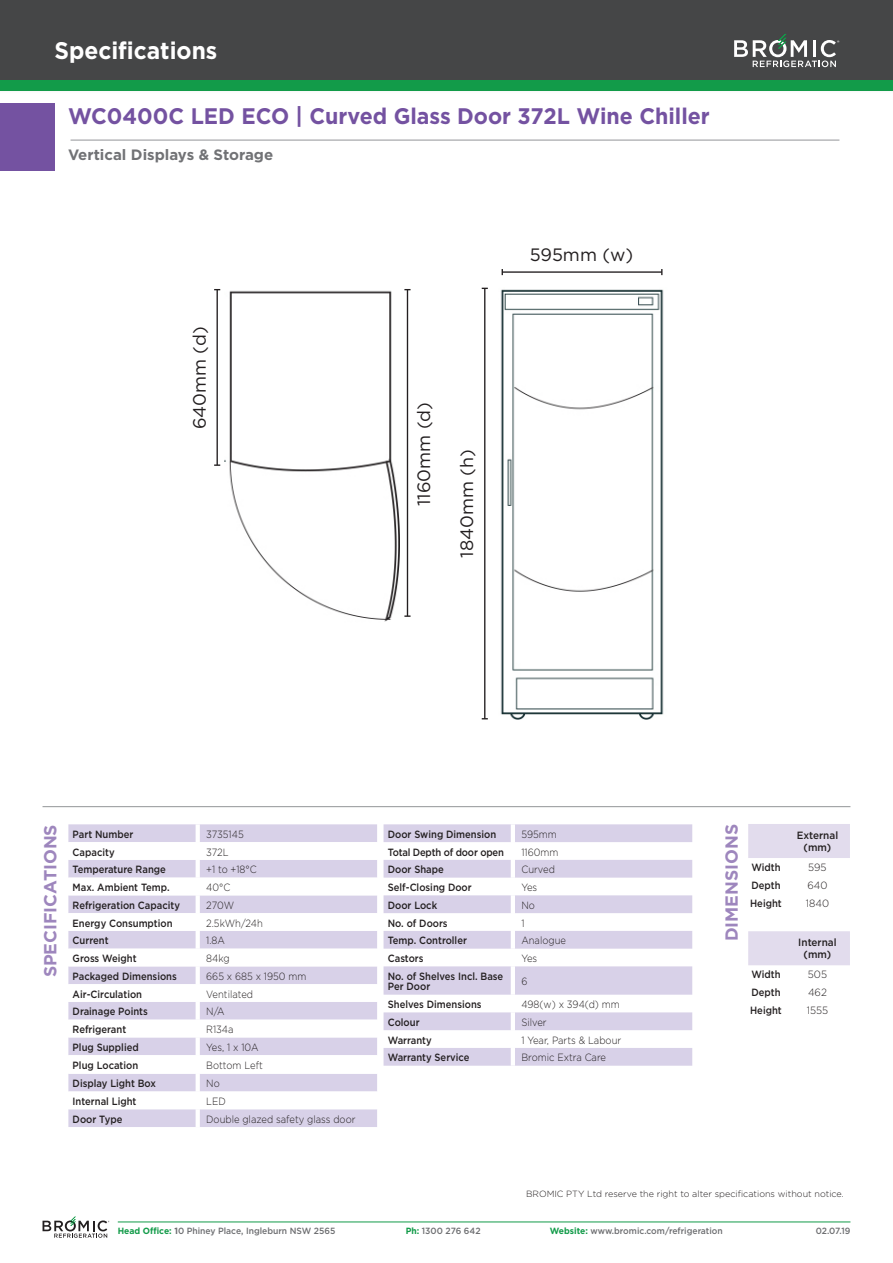
<style>
.page{position:relative;width:893px;height:1263px;background:#fff}
.page>*{position:absolute;margin:0;border:0;box-sizing:border-box;transform-origin:0 0}
.t1{font:700 24px "Gotham";color:#fff;scale:.95 1}
.t2{font:700 22.5px "Gotham";color:#7452a1;scale:.95 1}
.t3{font:17.85px "Gotham";color:#231f20}
.t4{font:700 17.55px "Gotham";color:#7452a1}
.t5{font:700 15px "Gotham";color:#717275}
.t6{font:500 10.5px/10.5px "Gotham";color:#231f20;scale:.9 1}
.t7{font:300 10.5px "Gotham";color:#231f20;scale:.9 1}
.t8{font:500 10.5px/12px "Gotham";color:#231f20;text-align:center;scale:.95 1}
.t9{font:300 10.5px "Gotham";color:#231f20;scale:.95 1}
.t10{font:500 10.5px "Gotham";letter-spacing:-.02em;color:#231f20;scale:.9 1}
.t11{font:500 9px "Gotham";color:#6c6d70;scale:.95 1}
.t12{font:300 9px "Gotham";color:#231f20}
.s1{font-weight:700;color:#129b49}
.s2{font-weight:700}
</style>
<div class="page">
<hr style="left:71px;top:140px;width:768px;height:1px;background:#939598">
<hr style="left:118px;top:1221px;width:732px;height:1px;background:#129b49">
<svg style="left:43px;top:1216px;width:66px;height:22px"></svg>
<div style="left:0;top:0;width:893px;height:94px;background:#fafafa"></div>
<div style="left:0;top:0;width:893px;height:84px;background:#454647"></div>
<div style="left:0;top:80px;width:893px;height:11px;background:#129b49"></div>
<div style="left:0;top:103px;width:54px;height:67px;background:#7452a1"></div>
<svg style="left:734px;top:34px;width:105px;height:33px"></svg>
<div style="left:748px;top:824px;width:102px;height:34px;background:#e2dced"></div>
<div style="left:748px;top:931px;width:102px;height:34px;background:#e2dced"></div>
<hr style="left:43px;top:806px;width:807px;height:1px;background:#939598">
<div style="left:68px;top:824px;width:309px;height:303px;background:#d8d1e8"></div>
<svg style="left:68px;top:842px;width:309px;height:267px"></svg>
<hr style="left:196px;top:824px;width:4px;height:18px;background:#fff">
<hr style="left:196px;top:842px;width:4px;height:18px;background:#fff">
<hr style="left:196px;top:860px;width:4px;height:18px;background:#fff">
<hr style="left:196px;top:878px;width:4px;height:17px;background:#fff">
<hr style="left:196px;top:895px;width:4px;height:18px;background:#fff">
<hr style="left:196px;top:913px;width:4px;height:18px;background:#fff">
<hr style="left:196px;top:931px;width:4px;height:18px;background:#fff">
<hr style="left:196px;top:949px;width:4px;height:17px;background:#fff">
<hr style="left:196px;top:966px;width:4px;height:18px;background:#fff">
<hr style="left:196px;top:984px;width:4px;height:18px;background:#fff">
<hr style="left:196px;top:1002px;width:4px;height:18px;background:#fff">
<hr style="left:196px;top:1020px;width:4px;height:17px;background:#fff">
<hr style="left:196px;top:1037px;width:4px;height:18px;background:#fff">
<hr style="left:196px;top:1055px;width:4px;height:19px;background:#fff">
<hr style="left:196px;top:1091px;width:4px;height:18px;background:#fff">
<hr style="left:196px;top:1074px;width:4px;height:17px;background:#fff">
<hr style="left:196px;top:1109px;width:4px;height:18px;background:#fff">
<svg style="left:384px;top:824px;width:308px;height:242px;fill:#d8d1e8"></svg>
<hr style="left:511px;top:824px;width:4px;height:18px;background:#fff">
<hr style="left:511px;top:842px;width:4px;height:18px;background:#fff">
<hr style="left:511px;top:860px;width:4px;height:18px;background:#fff">
<hr style="left:511px;top:878px;width:4px;height:17px;background:#fff">
<hr style="left:511px;top:895px;width:4px;height:18px;background:#fff">
<hr style="left:511px;top:913px;width:4px;height:18px;background:#fff">
<hr style="left:511px;top:931px;width:4px;height:18px;background:#fff">
<hr style="left:511px;top:949px;width:4px;height:17px;background:#fff">
<hr style="left:511px;top:966px;width:4px;height:29px;background:#fff">
<hr style="left:511px;top:995px;width:4px;height:17px;background:#fff">
<hr style="left:511px;top:1012px;width:4px;height:18px;background:#fff">
<hr style="left:511px;top:1030px;width:4px;height:18px;background:#fff">
<hr style="left:511px;top:1048px;width:4px;height:18px;background:#fff">
<img style="left:500px;top:289px;width:164px;height:430px">
<img style="left:225px;top:290px;width:174px;height:332px">
<hr style="left:484px;top:288px;width:1px;height:431px;background:#231f20">
<hr style="left:502px;top:271px;width:160px;height:2px;background:#231f20">
<hr style="left:217px;top:290px;width:1px;height:175px;background:#231f20">
<svg style="left:214px;top:464px;width:6px;height:2px"></svg>
<hr style="left:407px;top:290px;width:1px;height:326px;background:#231f20">
<svg style="left:404px;top:615px;width:7px;height:2px"></svg>
<h1 class="t1" style="left:54px;top:36px;width:173px">Specifications</h1>
<p class="t2" style="left:68px;top:103px;width:677px">WC0400C LED ECO | Curved Glass Door 372L Wine Chiller</p>
<p class="t5" style="left:68px;top:146px;width:207px">Vertical Displays &amp; Storage</p>
<p class="t3" style="left:189px;top:429px;width:104px;rotate:-90deg">640mm (d)</p>
<p class="t3" style="left:530px;top:243px;width:105px">595mm (w)</p>
<p class="t3" style="left:413px;top:506px;width:105px;rotate:-90deg">1160mm (d)</p>
<p class="t3" style="left:456px;top:558px;width:110px;rotate:-90deg">1840mm (h)</p>
<h3 class="t4" style="left:721px;top:941px;width:119px;rotate:-90deg">DIMENSIONS</h3>
<h3 class="t4" style="left:40px;top:977px;width:155px;rotate:-90deg">SPECIFICATIONS</h3>
<p class="t8" style="left:797px;top:829px;width:45px">External (mm)</p>
<p class="t6" style="left:73px;top:829px;width:69px">Part Number</p>
<p class="t7" style="left:206px;top:828px;width:43px">3735145</p>
<p class="t6" style="left:73px;top:846px;width:48px">Capacity</p>
<p class="t7" style="left:206px;top:845px;width:26px">372L</p>
<p class="t6" style="left:73px;top:864px;width:105px">Temperature Range</p>
<p class="t7" style="left:206px;top:863px;width:58px">+1 to +18°C</p>
<p class="t6" style="left:73px;top:882px;width:109px">Max. Ambient Temp.</p>
<p class="t7" style="left:206px;top:881px;width:28px">40°C</p>
<p class="t6" style="left:73px;top:900px;width:121px">Refrigeration Capacity</p>
<p class="t7" style="left:206px;top:899px;width:33px">270W</p>
<p class="t6" style="left:73px;top:917px;width:113px">Energy Consumption</p>
<p class="t7" style="left:206px;top:916px;width:65px">2.5kWh/24h</p>
<p class="t6" style="left:73px;top:935px;width:41px">Current</p>
<p class="t7" style="left:206px;top:934px;width:22px">1.8A</p>
<p class="t6" style="left:73px;top:953px;width:73px">Gross Weight</p>
<p class="t7" style="left:206px;top:952px;width:28px">84kg</p>
<p class="t6" style="left:73px;top:971px;width:117px">Packaged Dimensions</p>
<p class="t7" style="left:206px;top:970px;width:113px">665 x 685 x 1950 mm</p>
<p class="t6" style="left:73px;top:989px;width:79px">Air-Circulation</p>
<p class="t7" style="left:206px;top:987px;width:54px">Ventilated</p>
<p class="t6" style="left:73px;top:1006px;width:85px">Drainage Points</p>
<p class="t7" style="left:206px;top:1005px;width:22px">N/A</p>
<p class="t6" style="left:73px;top:1024px;width:61px">Refrigerant</p>
<p class="t7" style="left:206px;top:1023px;width:32px">R134a</p>
<p class="t6" style="left:73px;top:1042px;width:75px">Plug Supplied</p>
<p class="t7" style="left:206px;top:1041px;width:60px">Yes, 1 x 10A</p>
<p class="t6" style="left:73px;top:1060px;width:74px">Plug Location</p>
<p class="t7" style="left:206px;top:1058px;width:64px">Bottom Left</p>
<p class="t6" style="left:73px;top:1078px;width:94px">Display Light Box</p>
<p class="t7" style="left:206px;top:1077px;width:17px">No</p>
<p class="t6" style="left:73px;top:1096px;width:72px">Internal Light</p>
<p class="t7" style="left:206px;top:1095px;width:23px">LED</p>
<p class="t6" style="left:73px;top:1114px;width:57px">Door Type</p>
<p class="t7" style="left:206px;top:1113px;width:167px">Double glazed safety glass door</p>
<p class="t6" style="left:388px;top:829px;width:122px">Door Swing Dimension</p>
<p class="t7" style="left:521px;top:828px;width:41px">595mm</p>
<p class="t10" style="left:388px;top:845px;width:131px">Total Depth of door open</p>
<p class="t7" style="left:521px;top:845px;width:43px">1160mm</p>
<p class="t6" style="left:388px;top:864px;width:64px">Door Shape</p>
<p class="t7" style="left:521px;top:863px;width:39px">Curved</p>
<p class="t6" style="left:388px;top:882px;width:95px">Self-Closing Door</p>
<p class="t7" style="left:521px;top:881px;width:19px">Yes</p>
<p class="t6" style="left:388px;top:900px;width:56px">Door Lock</p>
<p class="t7" style="left:521px;top:899px;width:17px">No</p>
<p class="t6" style="left:388px;top:917px;width:68px">No. of Doors</p>
<p class="t7" style="left:521px;top:916px;width:5px">1</p>
<p class="t6" style="left:388px;top:935px;width:89px">Temp. Controller</p>
<p class="t7" style="left:521px;top:934px;width:51px">Analogue</p>
<p class="t6" style="left:388px;top:953px;width:41px">Castors</p>
<p class="t7" style="left:521px;top:952px;width:19px">Yes</p>
<p class="t6" style="left:388px;top:971px;width:130px">No. of Shelves Incl. Base<br>Per Door</p>
<p class="t7" style="left:521px;top:975px;width:8px">6</p>
<p class="t6" style="left:388px;top:999px;width:106px">Shelves Dimensions</p>
<p class="t7" style="left:521px;top:998px;width:111px">498(w) x 394(d) mm</p>
<p class="t6" style="left:388px;top:1017px;width:37px">Colour</p>
<p class="t7" style="left:521px;top:1016px;width:30px">Silver</p>
<p class="t6" style="left:388px;top:1035px;width:50px">Warranty</p>
<p class="t7" style="left:521px;top:1033px;width:112px">1 Year, Parts &amp; Labour</p>
<p class="t6" style="left:388px;top:1052px;width:92px">Warranty Service</p>
<p class="t7" style="left:521px;top:1051px;width:96px">Bromic Extra Care</p>
<p class="t6" style="left:751px;top:862px;width:34px">Width</p>
<p class="t6" style="left:751px;top:880px;width:34px">Depth</p>
<p class="t6" style="left:750px;top:898px;width:37px">Height</p>
<p class="t9" style="left:808px;top:860px;width:21px">595</p>
<p class="t9" style="left:807px;top:878px;width:23px">640</p>
<p class="t9" style="left:806px;top:896px;width:26px">1840</p>
<p class="t8" style="left:798px;top:937px;width:42px">Internal (mm)</p>
<p class="t6" style="left:751px;top:969px;width:34px">Width</p>
<p class="t6" style="left:751px;top:987px;width:34px">Depth</p>
<p class="t6" style="left:750px;top:1005px;width:37px">Height</p>
<p class="t9" style="left:808px;top:968px;width:22px">505</p>
<p class="t9" style="left:808px;top:986px;width:21px">462</p>
<p class="t9" style="left:807px;top:1004px;width:24px">1555</p>
<p class="t12" style="left:526px;top:1188px;width:319px">BROMIC PTY Ltd reserve the right to alter specifications without notice.</p>
<p class="t11" style="left:118px;top:1226px;width:231px"><span class="s1">Head Office:</span> <span class="s2">1</span>0 Phiney Place, Ingleburn NSW 2565</p>
<p class="t11" style="left:406px;top:1226px;width:80px"><span class="s1">Ph:</span> 1300 276 642</p>
<p class="t11" style="left:550px;top:1226px;width:184px"><span class="s1">Website:</span> www.bromic.com/refrigeration</p>
<p class="t11" style="left:816px;top:1226px;width:38px">02.07.19</p>
</div>
